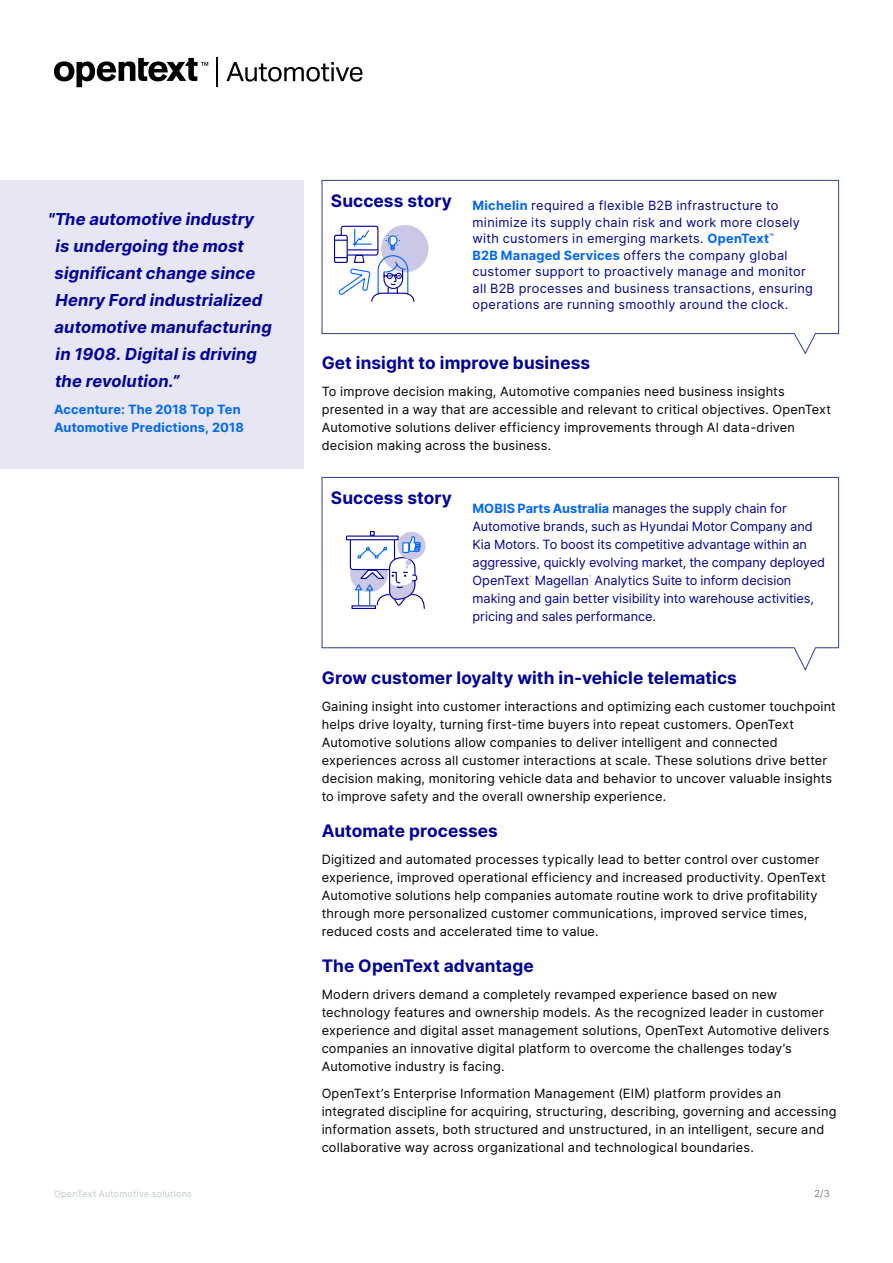
<style>
.page{position:relative;width:893px;height:1263px;background:#fff}
.page>*{position:absolute;margin:0;border:0;box-sizing:border-box;transform-origin:0 0}
.t1{font:700 17.25px "Inter";letter-spacing:.005em;color:#00009f}
.Sidebar_Quote{font:italic 700 16.5px/27px "Inter";letter-spacing:.01em;color:#00009f}
.Body{font:12.75px/18px "Inter";letter-spacing:.015em;color:#000}
.Body-2{font:12.75px/18px "Inter";letter-spacing:-.005em;color:#00009f}
.Success_story_body{font:12.75px/16.5px "Inter";letter-spacing:.025em;color:#00009f}
.Sidebar_Quote_credit{font:700 12.75px/18px "Inter";letter-spacing:.015em;color:#06f}
.t2{font:9.75px "Inter";color:#808080}
.t3{font:9px "Inter";letter-spacing:.025em;color:#bfc9cf}
.Body-3{font:3.45px "Inter";color:#00009f}
.Body-4{font:3px "Inter";color:#00009f}
.s1{font-weight:700;color:#06f}
</style>
<div class="page">
<svg style="left:226px;top:62px;width:136px;height:20px"></svg>
<svg style="left:54px;top:58px;width:154px;height:29px"></svg>
<svg style="left:217px;top:57px;width:1px;height:29px"></svg>
<div style="left:0;top:180px;width:304px;height:288px;background:#e6e6f5"></div>
<svg style="left:321px;top:180px;width:518px;height:175px"></svg>
<svg style="left:321px;top:477px;width:518px;height:194px"></svg>
<div style="left:381px;top:225px;width:48px;height:47px;background:#cac8e5;border-radius:50%"></div>
<div style="left:334px;top:235px;width:14px;height:28px;border:1px solid #00009f;border-radius:2px"></div>
<svg style="left:335px;top:225px;width:80px;height:77px"></svg>
<hr style="left:347px;top:536px;width:51px;height:4px;background:#fff">
<div style="left:346px;top:535px;width:53px;height:5px;border:1px solid #00009f"></div>
<svg style="left:349px;top:531px;width:77px;height:79px"></svg>
<p class="Sidebar_Quote" style="left:55px;top:205px;width:219px;text-indent:-6px">"The automotive industry is undergoing the most significant change since<br>Henry Ford industrialized automotive manufacturing in 1908. Digital is driving the revolution.”</p>
<p class="Sidebar_Quote_credit" style="left:54px;top:400px;width:191px">Accenture: The 2018 Top Ten<br>Automotive Predictions, 2018</p>
<h3 class="t1" style="left:331px;top:188px;width:123px">Success story</h3>
<p class="Success_story_body" style="left:472px;top:197px;width:342px"><span class="s1">Michelin</span> required a flexible B2B infrastructure to minimize its supply chain risk and work more closely with customers in emerging markets. <span class="s1">OpenText</span><sup>™<br></sup><span class="s1">B2B Managed Services</span> offers the company global customer support to proactively manage and monitor all B2B processes and business transactions, ensuring operations are running smoothly around the clock.</p>
<h3 class="t1" style="left:322px;top:350px;width:270px">Get insight to improve business</h3>
<p class="Body" style="left:322px;top:382px;width:511px">To improve decision making, Automotive companies need business insights presented in a way that are accessible and relevant to critical objectives. OpenText Automotive solutions deliver efficiency improvements through AI data-driven decision making across the business.</p>
<h3 class="t1" style="left:331px;top:485px;width:123px">Success story</h3>
<p class="Body-2" style="left:472px;top:499px;width:354px"><span class="s1">MOBIS Parts Australia</span> manages the supply chain for Automotive brands, such as Hyundai Motor Company and Kia Motors. To boost its competitive advantage within an aggressive, quickly evolving market, the company deployed OpenText Magellan Analytics Suite to inform decision</p>
<p class="Body-4" style="left:530px;top:575px;width:3px">™</p>
<p class="Body-3" style="left:589px;top:574px;width:4px">™</p>
<p class="Body-2" style="left:472px;top:589px;width:343px">making and gain better visibility into warehouse activities, pricing and sales performance.</p>
<h3 class="t1" style="left:322px;top:665px;width:417px">Grow customer loyalty with in-vehicle telematics</h3>
<p class="Body" style="left:322px;top:697px;width:516px">Gaining insight into customer interactions and optimizing each customer touchpoint helps drive loyalty, turning first-time buyers into repeat customers. OpenText Automotive solutions allow companies to deliver intelligent and connected experiences across all customer interactions at scale. These solutions drive better decision making, monitoring vehicle data and behavior to uncover valuable insights to improve safety and the overall ownership experience.</p>
<h3 class="t1" style="left:322px;top:818px;width:178px">Automate processes</h3>
<p class="Body" style="left:322px;top:850px;width:506px">Digitized and automated processes typically lead to better control over customer experience, improved operational efficiency and increased productivity. OpenText Automotive solutions help companies automate routine work to drive profitability through more personalized customer communications, improved service times, reduced costs and accelerated time to value.</p>
<h3 class="t1" style="left:322px;top:953px;width:213px">The OpenText advantage</h3>
<p class="Body" style="left:322px;top:985px;width:509px">Modern drivers demand a completely revamped experience based on new technology features and ownership models. As the recognized leader in customer experience and digital asset management solutions, OpenText Automotive delivers companies an innovative digital platform to overcome the challenges today’s Automotive industry is facing.</p>
<p class="Body" style="left:322px;top:1084px;width:516px">OpenText’s Enterprise Information Management (EIM) platform provides an integrated discipline for acquiring, structuring, describing, governing and accessing information assets, both structured and unstructured, in an intelligent, secure and collaborative way across organizational and technological boundaries.</p>
<p class="t3" style="left:54px;top:1187px;width:140px">OpenText Automotive solutions</p>
<p class="t2" style="left:814px;top:1186px;width:17px">2/3</p>
</div>
